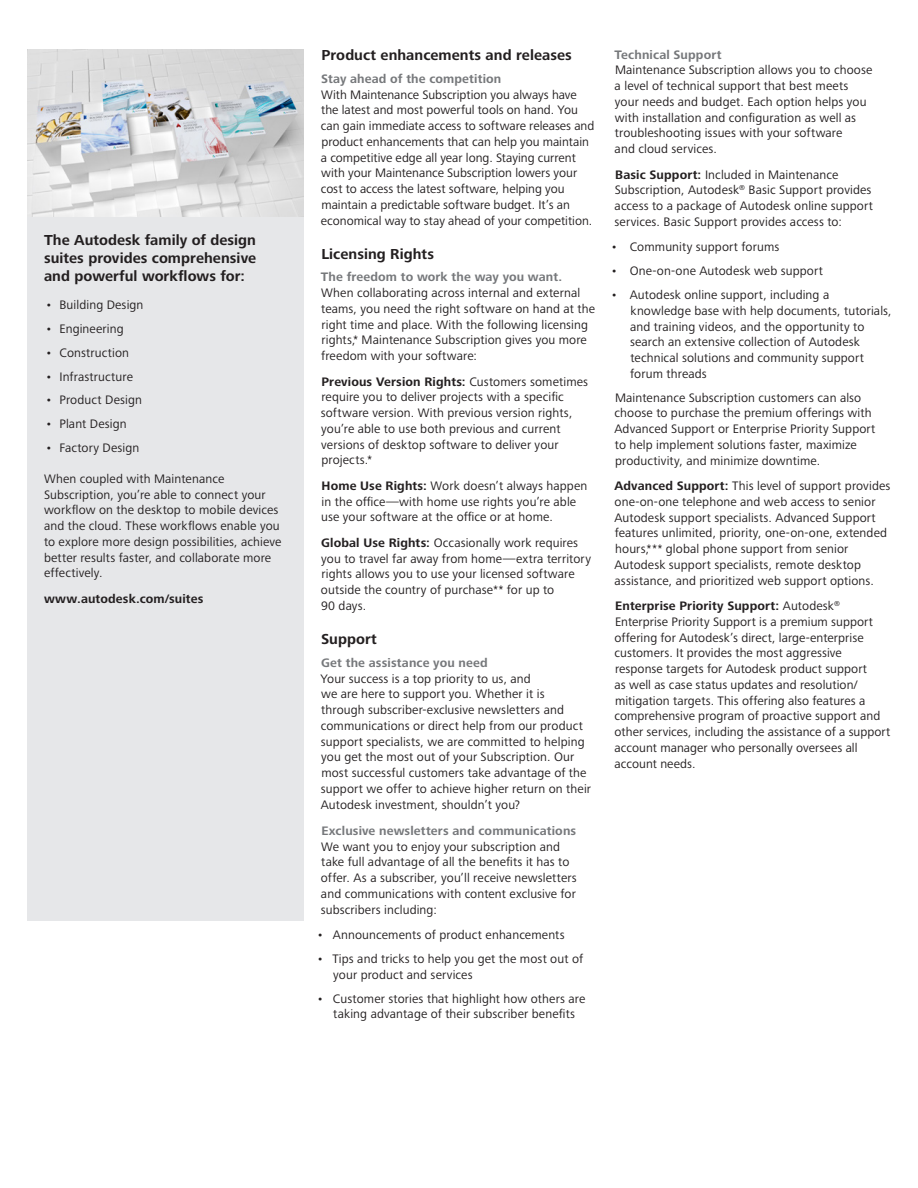
<style>
.page{position:relative;width:918px;height:1188px;background:#fff}
.page>*{position:absolute;margin:0;border:0;box-sizing:border-box;transform-origin:0 0}
.Text_Heading{font:700 15px/18px "Frutiger Next LTW1 G";letter-spacing:.005em;color:#231f20;text-align:justify}
.Body_Text{font:12.75px/15.8px "Frutiger Next LTW1 G";letter-spacing:.01em;color:#231f20}
.Text_Subheading{font:700 12.75px "Frutiger Next LTW1 G";letter-spacing:.01em;color:#76787b}
.Body_Text-2{font:700 12.75px "Frutiger Next LTW1 G";letter-spacing:.01em;color:#231f20}
.s1{font-weight:700}
</style>
<div class="page">
<img style="left:27px;top:49px;width:276px;height:167px">
<div style="left:27px;top:217px;width:277px;height:704px;background:#e6e7e9"></div>
<p class="Text_Heading" style="left:44px;top:232px;width:214px">The Autodesk family of design suites provides comprehensive and powerful workflows for:</p>
<p class="Body_Text" style="left:46px;top:297px;width:100px">• Building Design</p>
<p class="Body_Text" style="left:46px;top:321px;width:80px">• Engineering</p>
<p class="Body_Text" style="left:46px;top:345px;width:85px">• Construction</p>
<p class="Body_Text" style="left:46px;top:369px;width:89px">• Infrastructure</p>
<p class="Body_Text" style="left:46px;top:393px;width:98px">• Product Design</p>
<p class="Body_Text" style="left:46px;top:417px;width:83px">• Plant Design</p>
<p class="Body_Text" style="left:46px;top:440px;width:95px">• Factory Design</p>
<p class="Body_Text" style="left:44px;top:471px;width:239px">When coupled with Maintenance Subscription, you’re able to connect your workflow on the desktop to mobile devices and the cloud. These workflows enable you to explore more design possibilities, achieve better results faster, and collaborate more effectively.</p>
<p class="Body_Text-2" style="left:44px;top:591px;width:161px">www.autodesk.com/suites</p>
<p class="Text_Heading" style="left:321px;top:47px;width:252px">Product enhancements and releases</p>
<p class="Text_Subheading" style="left:321px;top:71px;width:182px">Stay ahead of the competition</p>
<p class="Body_Text" style="left:321px;top:87px;width:275px">With Maintenance Subscription you always have the latest and most powerful tools on hand. You can gain immediate access to software releases and product enhancements that can help you maintain a competitive edge all year long. Staying current with your Maintenance Subscription lowers your cost to access the latest software, helping you maintain a predictable software budget. It’s an economical way to stay ahead of your competition.</p>
<p class="Text_Heading" style="left:321px;top:245px;width:114px">Licensing Rights</p>
<p class="Text_Subheading" style="left:321px;top:270px;width:243px">The freedom to work the way you want.</p>
<p class="Body_Text" style="left:321px;top:286px;width:275px">When collaborating across internal and external teams, you need the right software on hand at the right time and place. With the following licensing rights,* Maintenance Subscription gives you more freedom with your software:</p>
<p class="Body_Text" style="left:321px;top:374px;width:269px"><span class="s1">Previous Version Rights:</span> Customers sometimes require you to deliver projects with a specific software version. With previous version rights, you’re able to use both previous and current versions of desktop software to deliver your projects.*</p>
<p class="Body_Text" style="left:321px;top:478px;width:268px"><span class="s1">Home Use Rights:</span> Work doesn’t always happen in the office—with home use rights you’re able use your software at the office or at home.</p>
<p class="Body_Text" style="left:321px;top:535px;width:272px"><span class="s1">Global Use Rights:</span> Occasionally work requires you to travel far away from home—extra territory rights allows you to use your licensed software outside the country of purchase** for up to<br>90 days.</p>
<p class="Text_Heading" style="left:321px;top:631px;width:57px">Support</p>
<p class="Text_Subheading" style="left:321px;top:655px;width:168px">Get the assistance you need</p>
<p class="Body_Text" style="left:321px;top:671px;width:272px">Your success is a top priority to us, and<br>we are here to support you. Whether it is<br>through subscriber-exclusive newsletters and communications or direct help from our product support specialists, we are committed to helping you get the most out of your Subscription. Our most successful customers take advantage of the support we offer to achieve higher return on their Autodesk investment, shouldn’t you?</p>
<p class="Text_Subheading" style="left:322px;top:823px;width:256px">Exclusive newsletters and communications</p>
<p class="Body_Text" style="left:321px;top:839px;width:257px">We want you to enjoy your subscription and take full advantage of all the benefits it has to offer. As a subscriber, you’ll receive newsletters and communications with content exclusive for subscribers including:</p>
<p class="Body_Text" style="left:317px;top:927px;width:249px">• Announcements of product enhancements</p>
<p class="Body_Text" style="left:333px;top:951px;width:251px;text-indent:-16px">• Tips and tricks to help you get the most out of your product and services</p>
<p class="Body_Text" style="left:317px;top:991px;width:270px;text-align:center">• Customer stories that highlight how others are taking advantage of their subscriber benefits</p>
<p class="Text_Subheading" style="left:615px;top:47px;width:108px">Technical Support</p>
<p class="Body_Text" style="left:615px;top:63px;width:259px">Maintenance Subscription allows you to choose a level of technical support that best meets your needs and budget. Each option helps you with installation and configuration as well as troubleshooting issues with your software<br>and cloud services.</p>
<p class="Body_Text" style="left:615px;top:167px;width:260px"><span class="s1">Basic Support:</span> Included in Maintenance Subscription, Autodesk<sup>®</sup> Basic Support provides access to a package of Autodesk online support services. Basic Support provides access to:</p>
<p class="Body_Text" style="left:611px;top:240px;width:170px">• Community support forums</p>
<p class="Body_Text" style="left:611px;top:263px;width:214px">• One-on-one Autodesk web support</p>
<p class="Body_Text" style="left:630px;top:287px;width:263px;text-indent:-19px">• Autodesk online support, including a knowledge base with help documents, tutorials, and training videos, and the opportunity to search an extensive collection of Autodesk technical solutions and community support forum threads</p>
<p class="Body_Text" style="left:614px;top:390px;width:263px">Maintenance Subscription customers can also choose to purchase the premium offerings with Advanced Support or Enterprise Priority Support to help implement solutions faster, maximize productivity, and minimize downtime.</p>
<p class="Body_Text" style="left:614px;top:478px;width:278px"><span class="s1">Advanced Support:</span> This level of support provides one-on-one telephone and web access to senior Autodesk support specialists. Advanced Support features unlimited, priority, one-on-one, extended hours,*** global phone support from senior Autodesk support specialists, remote desktop assistance, and prioritized web support options.</p>
<p class="Body_Text" style="left:615px;top:598px;width:277px"><span class="s1">Enterprise Priority Support:</span> Autodesk<sup>® </sup>Enterprise Priority Support is a premium support offering for Autodesk’s direct, large-enterprise customers. It provides the most aggressive response targets for Autodesk product support<br>as well as case status updates and resolution/ mitigation targets. This offering also features a comprehensive program of proactive support and other services, including the assistance of a support account manager who personally oversees all account needs.</p>
</div>
